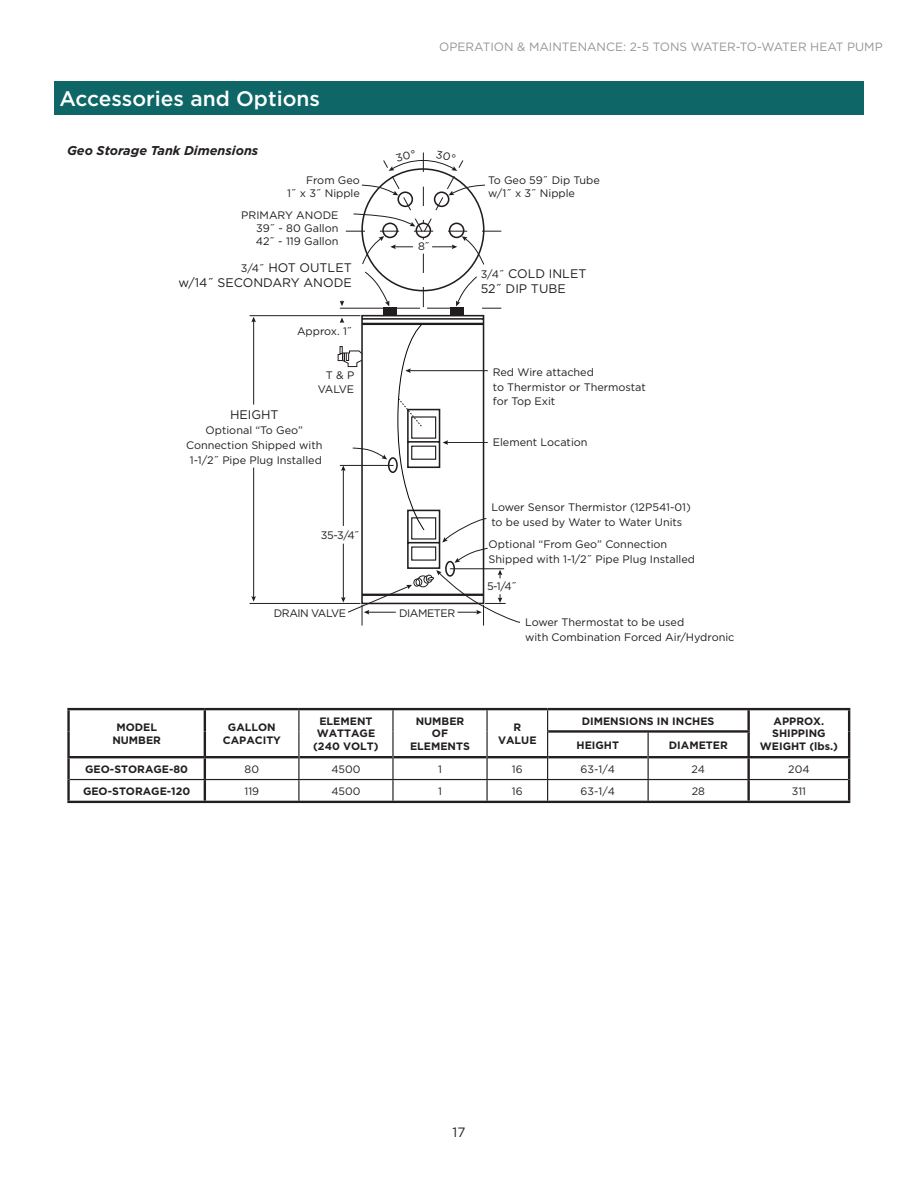
<style>
.page{position:relative;width:918px;height:1188px;background:#fff}
.page>*{position:absolute;margin:0;border:0;box-sizing:border-box;transform-origin:0 0}
.t1{font:500 21px "Gotham";color:#fff}
.t2{font:13.5px "Gotham";color:#231f20}
.t3{font:italic 700 12.75px "Gotham";color:#231f20}
.t4{font:12.45px/14.9px "Gotham";color:#211d1e}
.t5{font:12px "Gotham";color:#939598}
.t6{font:10.95px/14.9px "Gotham";color:#211d1e}
.t7{font:10.95px "Gotham";letter-spacing:-.04em;color:#211d1e}
.t8{font:700 10.8px/12.9px "Gotham";color:#231f20;text-align:center}
.t9{font:10.8px "Gotham";color:#231f20}
.s1{font-size:10.95px}
</style>
<div class="page">
<div style="left:54px;top:81px;width:810px;height:33px;background:#0f6667"></div>
<hr style="left:250px;top:603px;width:110px;height:1px;background:#211d1e">
<hr style="left:250px;top:315px;width:110px;height:1px;background:#211d1e">
<hr style="left:253px;top:468px;width:1px;height:130px;background:#211d1e">
<svg style="left:251px;top:596px;width:5px;height:6px"></svg>
<hr style="left:253px;top:320px;width:1px;height:85px;background:#211d1e">
<svg style="left:251px;top:317px;width:5px;height:5px"></svg>
<hr style="left:67px;top:708px;width:138px;height:2px;background:#231f20">
<hr style="left:67px;top:710px;width:3px;height:21px;background:#231f20">
<hr style="left:205px;top:708px;width:94px;height:2px;background:#231f20">
<hr style="left:204px;top:710px;width:2px;height:21px;background:#231f20">
<hr style="left:299px;top:708px;width:249px;height:2px;background:#231f20">
<hr style="left:67px;top:731px;width:3px;height:25px;background:#231f20">
<hr style="left:204px;top:731px;width:2px;height:25px;background:#231f20">
<hr style="left:548px;top:708px;width:302px;height:2px;background:#231f20">
<hr style="left:747px;top:710px;width:3px;height:20px;background:#231f20">
<hr style="left:848px;top:710px;width:2px;height:21px;background:#231f20">
<hr style="left:848px;top:731px;width:2px;height:25px;background:#231f20">
<hr style="left:548px;top:730px;width:202px;height:3px;background:#231f20">
<hr style="left:747px;top:733px;width:3px;height:23px;background:#231f20">
<hr style="left:67px;top:780px;width:3px;height:21px;background:#231f20">
<hr style="left:204px;top:780px;width:2px;height:21px;background:#231f20">
<hr style="left:747px;top:780px;width:3px;height:21px;background:#231f20">
<hr style="left:848px;top:780px;width:2px;height:21px;background:#231f20">
<hr style="left:67px;top:801px;width:783px;height:2px;background:#231f20">
<hr style="left:67px;top:756px;width:138px;height:2px;background:#231f20">
<hr style="left:67px;top:758px;width:3px;height:22px;background:#231f20">
<hr style="left:205px;top:756px;width:93px;height:2px;background:#231f20">
<hr style="left:204px;top:758px;width:2px;height:21px;background:#231f20">
<hr style="left:300px;top:756px;width:92px;height:2px;background:#231f20">
<hr style="left:394px;top:756px;width:92px;height:2px;background:#231f20">
<hr style="left:488px;top:756px;width:59px;height:2px;background:#231f20">
<hr style="left:548px;top:756px;width:100px;height:2px;background:#231f20">
<hr style="left:649px;top:756px;width:201px;height:2px;background:#231f20">
<hr style="left:747px;top:758px;width:3px;height:21px;background:#231f20">
<hr style="left:848px;top:758px;width:2px;height:22px;background:#231f20">
<hr style="left:298px;top:710px;width:2px;height:21px;background:#231f20">
<hr style="left:392px;top:710px;width:2px;height:21px;background:#231f20">
<hr style="left:486px;top:710px;width:2px;height:21px;background:#231f20">
<hr style="left:298px;top:731px;width:2px;height:26px;background:#231f20">
<hr style="left:392px;top:731px;width:2px;height:26px;background:#231f20">
<hr style="left:486px;top:731px;width:2px;height:26px;background:#231f20">
<hr style="left:298px;top:757px;width:2px;height:22px;background:#231f20">
<hr style="left:392px;top:757px;width:2px;height:22px;background:#231f20">
<hr style="left:486px;top:757px;width:2px;height:22px;background:#231f20">
<hr style="left:298px;top:780px;width:2px;height:21px;background:#231f20">
<hr style="left:392px;top:780px;width:2px;height:21px;background:#231f20">
<hr style="left:486px;top:780px;width:2px;height:21px;background:#231f20">
<svg style="left:547px;top:710px;width:1px;height:91px"></svg>
<svg style="left:648px;top:733px;width:1px;height:68px"></svg>
<hr style="left:70px;top:779px;width:778px;height:1px;background:#231f20">
<svg style="left:337px;top:152px;width:183px;height:474px"></svg>
<h1 class="t1" style="left:59px;top:89px;width:262px">Accessories and Options</h1>
<p class="t3" style="left:67px;top:145px;width:193px">Geo Storage Tank Dimensions</p>
<p class="t6" style="left:287px;top:174px;width:74px;line-height:13px;text-align:right">From Geo<br>1˝ x 3˝ Nipple</p>
<p class="t6" style="left:256px;top:209px;width:84px;line-height:13px;text-align:justify;text-indent:-15px">PRIMARY ANODE 39˝ - 80 Gallon 42˝ - 119 Gallon</p>
<p class="t4" style="left:178px;top:261px;width:175px;text-align:right"><span class="s1">3/4˝</span> HOT OUTLET<br>w/14˝ SECONDARY ANODE</p>
<p class="t6" style="left:297px;top:324px;width:57px">Approx. 1˝</p>
<p class="t6" style="left:318px;top:370px;width:38px;line-height:13px;text-align:right">T &amp; P<br>VALVE</p>
<p class="t5" style="left:439px;top:42px;width:445px">OPERATION &amp; MAINTENANCE: 2-5 TONS WATER-TO-WATER HEAT PUMP</p>
<p class="t6" style="left:418px;top:240px;width:13px">8˝</p>
<p class="t6" style="left:488px;top:174px;width:113px;line-height:13px">To Geo 59˝ Dip Tube w/1˝ x 3˝ Nipple</p>
<p class="t4" style="left:481px;top:267px;width:107px"><span class="s1">3/4˝</span> COLD INLET<br>52˝ DIP TUBE</p>
<p class="t6" style="left:493px;top:365px;width:155px">Red Wire attached<br>to Thermistor or Thermostat for Top Exit</p>
<p class="t4" style="left:230px;top:408px;width:50px">HEIGHT</p>
<p class="t6" style="left:186px;top:424px;width:138px;text-align:center">Optional “To Geo”<br>Connection Shipped with<br>1-1/2˝ Pipe Plug Installed</p>
<p class="t6" style="left:493px;top:435px;width:96px">Element Location</p>
<p class="t6" style="left:321px;top:528px;width:40px">35-3/4˝</p>
<p class="t7" style="left:274px;top:609px;width:74px">DRAIN VALVE</p>
<p class="t7" style="left:399px;top:609px;width:58px">DIAMETER</p>
<p class="t6" style="left:491px;top:500px;width:201px">Lower Sensor Thermistor (12P541-01) to be used by Water to Water Units</p>
<p class="t6" style="left:489px;top:537px;width:208px">Optional “From Geo” Connection<br>Shipped with 1-1/2˝ Pipe Plug Installed</p>
<p class="t6" style="left:487px;top:579px;width:31px">5-1/4˝</p>
<p class="t6" style="left:525px;top:615px;width:211px">Lower Thermostat to be used<br>with Combination Forced Air/Hydronic</p>
<p class="t8" style="left:112px;top:722px;width:50px">MODEL<br>NUMBER</p>
<p class="t8" style="left:223px;top:722px;width:60px">GALLON<br>CAPACITY</p>
<p class="t8" style="left:313px;top:715px;width:67px">ELEMENT<br>WATTAGE (240 VOLT)</p>
<p class="t8" style="left:410px;top:715px;width:61px">NUMBER<br>OF<br>ELEMENTS</p>
<p class="t8" style="left:498px;top:722px;width:40px">R<br>VALUE</p>
<p class="t8" style="left:582px;top:715px;width:134px">DIMENSIONS IN INCHES</p>
<p class="t8" style="left:772px;top:715px;width:55px;text-align:left">APPROX.<br>SHIPPING</p>
<p class="t8" style="left:577px;top:739px;width:44px">HEIGHT</p>
<p class="t8" style="left:669px;top:739px;width:60px">DIAMETER</p>
<p class="t8" style="left:760px;top:741px;width:80px">WEIGHT (lbs.)</p>
<p class="t8" style="left:85px;top:763px;width:104px">GEO-STORAGE-80</p>
<p class="t9" style="left:245px;top:764px;width:16px">80</p>
<p class="t9" style="left:331px;top:764px;width:31px">4500</p>
<p class="t9" style="left:438px;top:764px;width:5px">1</p>
<p class="t9" style="left:512px;top:764px;width:12px">16</p>
<p class="t9" style="left:581px;top:764px;width:36px">63-1/4</p>
<p class="t9" style="left:692px;top:764px;width:15px">24</p>
<p class="t9" style="left:788px;top:764px;width:23px">204</p>
<p class="t8" style="left:83px;top:786px;width:109px">GEO-STORAGE-120</p>
<p class="t9" style="left:245px;top:786px;width:16px">119</p>
<p class="t9" style="left:331px;top:786px;width:31px">4500</p>
<p class="t9" style="left:438px;top:786px;width:5px">1</p>
<p class="t9" style="left:512px;top:786px;width:12px">16</p>
<p class="t9" style="left:581px;top:786px;width:36px">63-1/4</p>
<p class="t9" style="left:692px;top:786px;width:15px">28</p>
<p class="t9" style="left:792px;top:786px;width:16px">311</p>
<p class="t2" style="left:453px;top:1126px;width:14px">17</p>
</div>
